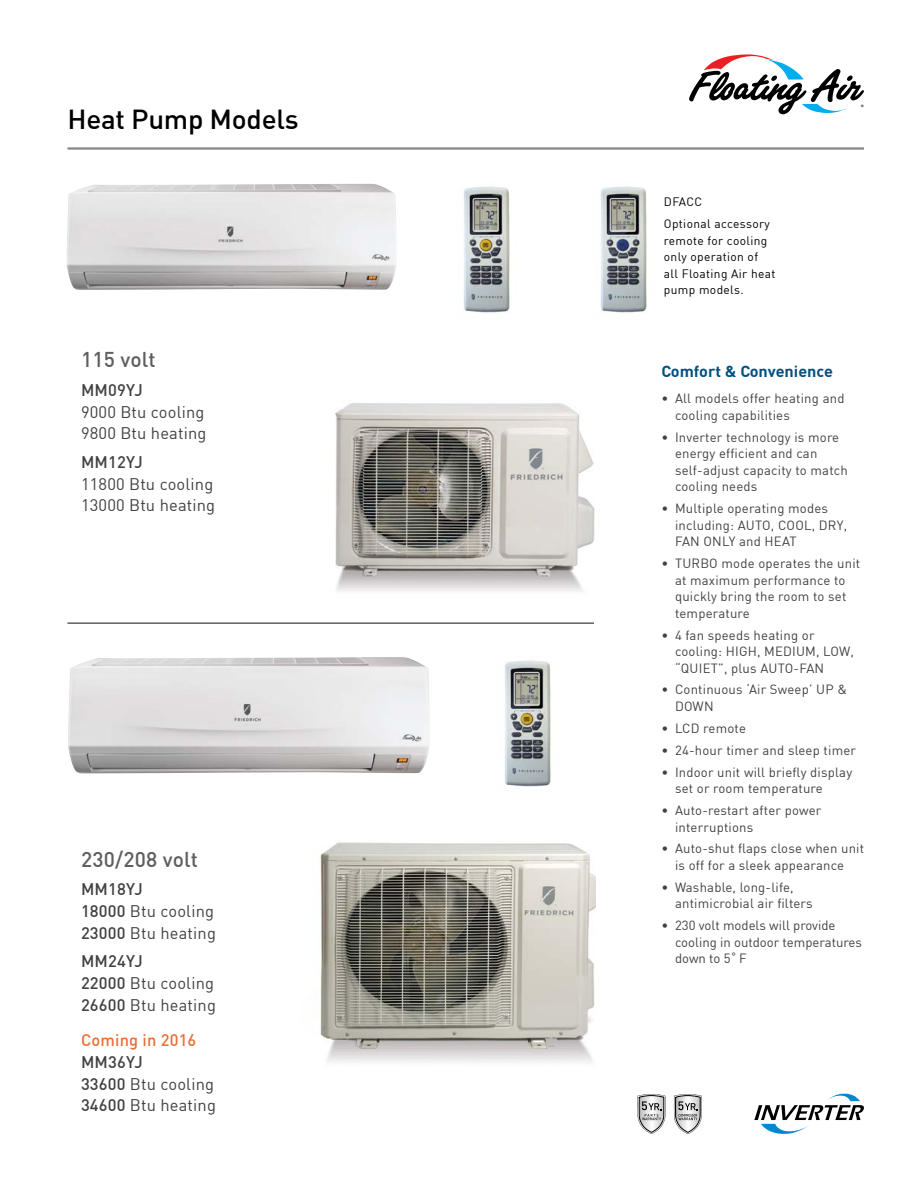
<style>
.page{position:relative;width:918px;height:1188px;background:#fff}
.page>*{position:absolute;margin:0;border:0;box-sizing:border-box;transform-origin:0 0}
.t1{font:500 27px "DIN";letter-spacing:-.01em;color:#000}
.t2{font:500 21px "DIN";letter-spacing:.01em;color:#5e5e5f}
.t3{font:16.5px/21.8px "DIN";letter-spacing:.01em;color:#414141}
.t4{font:500 16.5px "DIN";letter-spacing:.01em;color:#414141}
.t5{font:500 16.5px "DIN";letter-spacing:.01em;color:#e96f35}
.t6{font:700 15.75px "DIN";color:#005081}
.t7{font:13.2px/16.5px "DIN";letter-spacing:.015em;color:#414141}
.t8{font:12px/16.5px "DIN";letter-spacing:.03em;color:#000}
.t9{font:9.75px "Minion Pro";color:#000}
.s1{font-weight:500}
</style>
<div class="page">
<img style="left:320px;top:842px;width:276px;height:221px">
<img style="left:335px;top:403px;width:260px;height:188px">
<svg style="left:754px;top:1094px;width:110px;height:40px"></svg>
<svg style="left:637px;top:1094px;width:28px;height:40px"></svg>
<svg style="left:674px;top:1094px;width:28px;height:40px"></svg>
<img style="left:67px;top:184px;width:329px;height:106px">
<img style="left:68px;top:657px;width:362px;height:116px">
<hr style="left:68px;top:622px;width:526px;height:2px;background:#5e5e5f">
<svg style="left:689px;top:54px;width:175px;height:60px"></svg>
<hr style="left:68px;top:147px;width:796px;height:3px;background:#868787">
<img style="left:463px;top:186px;width:47px;height:127px">
<img style="left:600px;top:186px;width:47px;height:127px">
<img style="left:504px;top:660px;width:47px;height:127px">
<h1 class="t1" style="left:68px;top:102px;width:233px">Heat Pump Models</h1>
<h2 class="t2" style="left:81px;top:346px;width:76px">115 volt</h2>
<p class="t4" style="left:81px;top:379px;width:63px">MM09YJ</p>
<p class="t3" style="left:81px;top:400px;width:127px">9000 Btu cooling<br>9800 Btu heating</p>
<p class="t4" style="left:81px;top:451px;width:63px">MM12YJ</p>
<p class="t3" style="left:81px;top:472px;width:136px">11800 Btu cooling<br>13000 Btu heating</p>
<h2 class="t2" style="left:81px;top:846px;width:119px">230/208 volt</h2>
<p class="t3" style="left:81px;top:878px;width:137px"><span class="s1">MM18YJ<br>18000</span> Btu cooling<br><span class="s1">23000</span> Btu heating</p>
<p class="t3" style="left:81px;top:950px;width:137px"><span class="s1">MM24YJ<br>22000</span> Btu cooling<br><span class="s1">26600</span> Btu heating</p>
<p class="t5" style="left:81px;top:1030px;width:117px">Coming in 2016</p>
<p class="t3" style="left:81px;top:1051px;width:137px"><span class="s1">MM36YJ<br>33600</span> Btu cooling<br><span class="s1">34600</span> Btu heating</p>
<p class="t8" style="left:664px;top:191px;width:108px;line-height:21.9px">DFACC<br>Optional accessory</p>
<p class="t8" style="left:664px;top:232px;width:113px">remote for cooling only operation of<br>all Floating Air heat pump models.</p>
<p class="t9" style="left:861px;top:101px;width:5px">®</p>
<p class="t6" style="left:662px;top:361px;width:173px">Comfort &amp; Convenience</p>
<p class="t7" style="left:675px;top:390px;width:171px;text-indent:-14px">• All models offer heating and cooling capabilities</p>
<p class="t7" style="left:675px;top:429px;width:174px;text-indent:-14px">• Inverter technology is more energy efficient and can self-adjust capacity to match cooling needs</p>
<p class="t7" style="left:675px;top:500px;width:174px;text-indent:-14px">• Multiple operating modes including: AUTO, COOL, DRY,<br>FAN ONLY and HEAT</p>
<p class="t7" style="left:675px;top:555px;width:187px;text-indent:-14px">• TURBO mode operates the unit at maximum performance to quickly bring the room to set temperature</p>
<p class="t7" style="left:675px;top:626px;width:181px;text-indent:-14px">• 4 fan speeds heating or cooling: HIGH, MEDIUM, LOW, “QUIET”, plus AUTO-FAN</p>
<p class="t7" style="left:675px;top:681px;width:174px;text-indent:-14px">• Continuous ‘Air Sweep’ UP &amp;<br>DOWN</p>
<p class="t7" style="left:662px;top:720px;width:86px">• LCD remote</p>
<p class="t7" style="left:662px;top:741px;width:196px">• 24-hour timer and sleep timer</p>
<p class="t7" style="left:675px;top:763px;width:179px;text-indent:-14px">• Indoor unit will briefly display set or room temperature</p>
<p class="t7" style="left:675px;top:802px;width:148px;text-indent:-14px">• Auto-restart after power interruptions</p>
<p class="t7" style="left:662px;top:840px;width:204px;text-align:center">• Auto-shut flaps close when unit is off for a sleek appearance</p>
<p class="t7" style="left:675px;top:879px;width:139px;text-indent:-14px">• Washable, long-life, antimicrobial air filters</p>
<p class="t7" style="left:675px;top:917px;width:189px;text-indent:-14px">• 230 volt models will provide cooling in outdoor temperatures down to 5˚ F</p>
</div>
